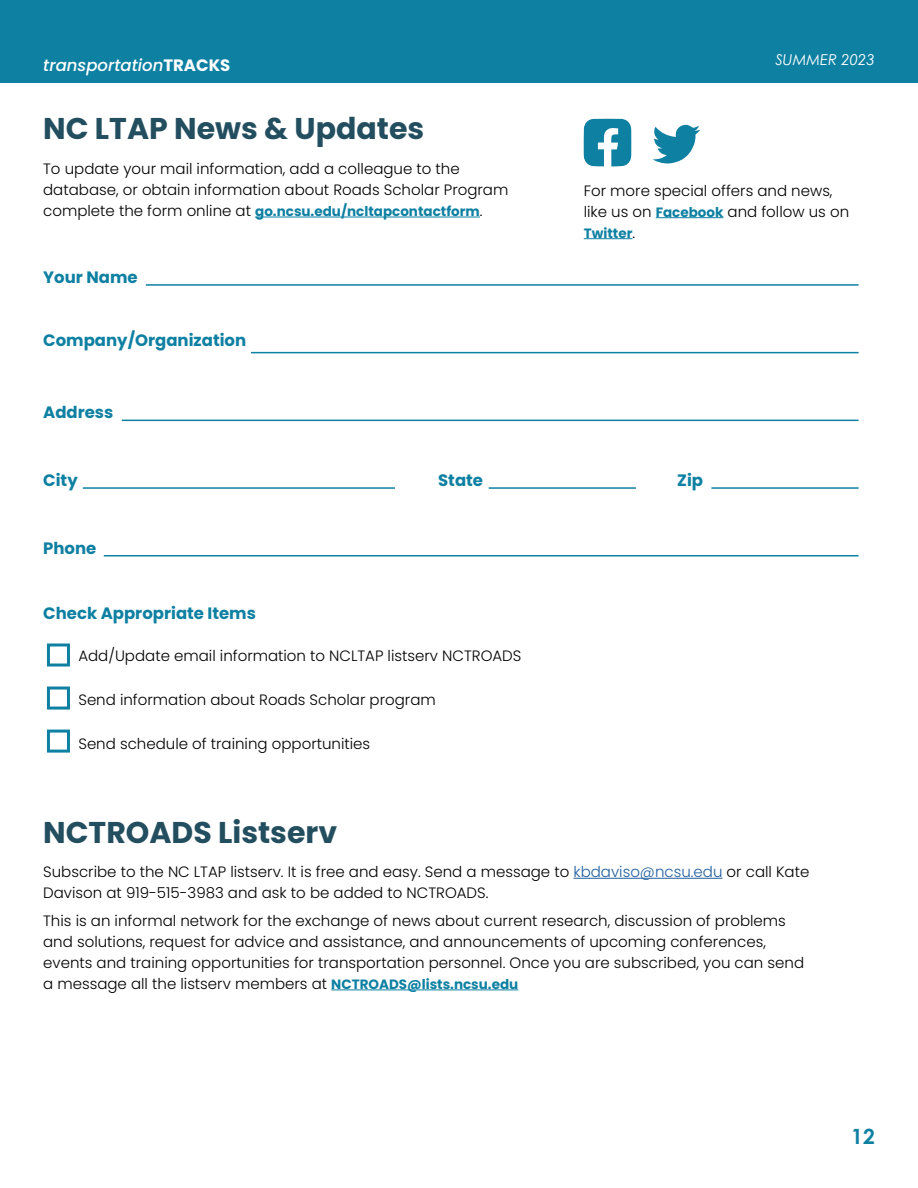
<style>
.page{position:relative;width:918px;height:1188px;background:#fff}
.page>*{position:absolute;margin:0;border:0;box-sizing:border-box;transform-origin:0 0}
.t1{font:700 30px "Poppins";color:#234e5f}
.t2{font:700 21px "Century Gothic";color:#0e80a2}
.t3{font:700 16.5px "Poppins";color:#0e80a2}
.t4{font:italic 500 16.5px "Poppins";color:#fff}
.t5{font:300 15px/21px "Poppins";color:#000}
.t6{font:italic 15px "Century Gothic";color:#fff}
.t7{font:700 13.5px "Poppins";color:#0e80a2}
.s1{font-weight:700;font-style:normal}
.s2{font-weight:300;font-size:15px;color:#000}
.s3{font-weight:700;font-size:13.5px;color:#0e80a2}
.s4{color:#215e9e}
</style>
<div class="page">
<div style="left:0;top:0;width:918px;height:82px;background:#0e80a2"></div>
<hr style="left:255px;top:217px;width:225px;height:1px;background:#0e80a2">
<hr style="left:574px;top:878px;width:149px;height:1px;background:#215e9e">
<hr style="left:331px;top:990px;width:187px;height:1px;background:#0e80a2">
<hr style="left:656px;top:217px;width:67px;height:1px;background:#0e80a2">
<hr style="left:584px;top:238px;width:48px;height:1px;background:#0e80a2">
<svg style="left:584px;top:119px;width:47px;height:47px"></svg>
<svg style="left:653px;top:124px;width:47px;height:39px"></svg>
<div style="left:47px;top:687px;width:23px;height:23px;border:3px solid #0e80a2"></div>
<div style="left:47px;top:730px;width:23px;height:23px;border:3px solid #0e80a2"></div>
<div style="left:47px;top:644px;width:23px;height:23px;border:3px solid #0e80a2"></div>
<hr style="left:146px;top:284px;width:713px;height:2px;background:#0e80a2">
<hr style="left:251px;top:352px;width:608px;height:1px;background:#0e80a2">
<hr style="left:122px;top:420px;width:737px;height:1px;background:#0e80a2">
<hr style="left:83px;top:487px;width:312px;height:2px;background:#0e80a2">
<hr style="left:489px;top:487px;width:147px;height:2px;background:#0e80a2">
<hr style="left:711px;top:487px;width:148px;height:2px;background:#0e80a2">
<hr style="left:104px;top:555px;width:755px;height:1px;background:#0e80a2">
<p class="t4" style="left:43px;top:56px;width:189px">transportation<span class="s1">TRACKS</span></p>
<p class="t6" style="left:775px;top:49px;width:101px">SUMMER 2023</p>
<h1 class="t1" style="left:43px;top:112px;width:383px">NC LTAP News &amp; Updates</h1>
<p class="t5" style="left:43px;top:158px;width:467px">To update your mail information, add a colleague to the database, or obtain information about Roads Scholar Program</p>
<p class="t7" style="left:43px;top:203px;width:441px"><span class="s2">complete the form online at</span> go.ncsu.edu/ncltapcontactform<span class="s2">.</span></p>
<p class="t3" style="left:43px;top:267px;width:96px">Your Name</p>
<p class="t3" style="left:43px;top:331px;width:204px">Company/Organization</p>
<p class="t3" style="left:43px;top:403px;width:72px">Address</p>
<p class="t5" style="left:584px;top:180px;width:267px">For more special offers and news, like us on <span class="s3">Facebook</span> and follow us on</p>
<p class="t7" style="left:584px;top:225px;width:53px">Twitter<span class="s2">.</span></p>
<p class="t3" style="left:43px;top:471px;width:36px">City</p>
<p class="t3" style="left:438px;top:471px;width:46px">State</p>
<p class="t3" style="left:677px;top:471px;width:27px">Zip</p>
<p class="t3" style="left:43px;top:538px;width:55px">Phone</p>
<p class="t3" style="left:43px;top:604px;width:214px">Check Appropriate Items</p>
<p class="t5" style="left:78px;top:645px;width:445px">Add/Update email information to NCLTAP listserv NCTROADS</p>
<p class="t5" style="left:78px;top:690px;width:359px">Send information about Roads Scholar program</p>
<p class="t5" style="left:78px;top:733px;width:293px">Send schedule of training opportunities</p>
<h1 class="t1" style="left:43px;top:815px;width:295px">NCTROADS Listserv</h1>
<p class="t5" style="left:43px;top:861px;width:768px">Subscribe to the NC LTAP listserv. It is free and easy. Send a message to <span class="s4">kbdaviso@ncsu.edu</span> or call Kate<br>Davison at 919-515-3983 and ask to be added to NCTROADS.</p>
<p class="t5" style="left:43px;top:910px;width:762px">This is an informal network for the exchange of news about current research, discussion of problems and solutions, request for advice and assistance, and announcements of upcoming conferences, events and training opportunities for transportation personnel. Once you are subscribed, you can send a message all the listserv members at <span class="s3">NCTROADS@lists.ncsu.edu</span></p>
<h2 class="t2" style="left:851px;top:1120px;width:25px">12</h2>
</div>
